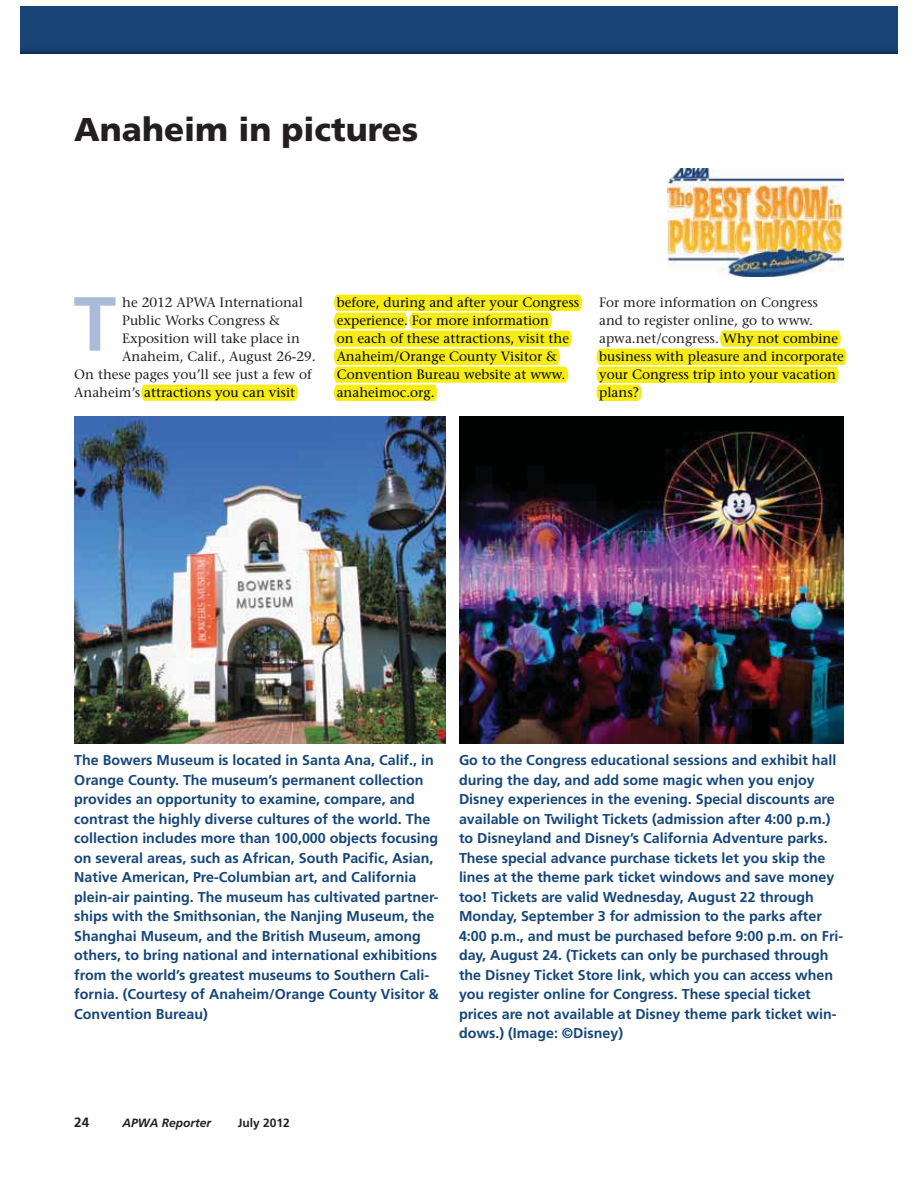
<style>
.page{position:relative;width:918px;height:1188px;background:#fff}
.page>*{position:absolute;margin:0;border:0;box-sizing:border-box;transform-origin:0 0}
.t1{font:900 33px "Frutiger LT";color:#231f20}
.t2{font:700 14.25px/19.5px "Frutiger LT";color:#15467a}
.t3{font:13.5px/18px "Stone Serif";color:#000300}
.t4{font:13.5px/18px "Stone Serif";color:#231f20}
.t5{font:700 13.5px "Frutiger LT";color:#231f20}
.t6{font:italic 700 12px "Frutiger LT";color:#231f20}
.t7{font:700 12px "Frutiger LT";color:#231f20}
.s1{color:#231f20}
.s2{color:#000300}
</style>
<div class="page">
<img style="left:20px;top:7px;width:878px;height:47px">
<img style="left:667px;top:168px;width:177px;height:108px">
<img style="left:459px;top:416px;width:385px;height:328px">
<img style="left:74px;top:416px;width:372px;height:328px">
<svg style="left:74px;top:297px;width:42px;height:54px"></svg>
<svg style="left:141px;top:385px;width:157px;height:16px;background:#f6eb1c"></svg>
<svg style="left:596px;top:331px;width:251px;height:70px"></svg>
<div style="left:600px;top:387px;width:38px;height:14px;background:#f6eb13"></div>
<svg style="left:334px;top:295px;width:249px;height:106px"></svg>
<div style="left:337px;top:387px;width:98px;height:14px;background:#f6eb13"></div>
<h1 class="t1" style="left:74px;top:118px;width:346px">Anaheim in pictures</h1>
<p class="t4" style="left:122px;top:295px;width:182px">he 2012 APWA International</p>
<p class="t4" style="left:122px;top:313px;width:159px">Public Works Congress &amp;</p>
<p class="t4" style="left:122px;top:331px;width:179px">Exposition will take place in</p>
<p class="t4" style="left:122px;top:349px;width:195px">Anaheim, Calif., August 26-29.</p>
<p class="t4" style="left:74px;top:367px;width:239px">On these pages you’ll see just a few of</p>
<p class="t3" style="left:74px;top:385px;width:222px"><span class="s1">Anaheim’s</span> attractions you can visit</p>
<p class="t3" style="left:337px;top:295px;width:244px">before, during and after your Congress experience. For more information</p>
<p class="t3" style="left:337px;top:331px;width:234px">on each of these attractions, visit the<br>Anaheim/Orange County Visitor &amp;<br>Convention Bureau website at www. anaheimoc.org.</p>
<p class="t4" style="left:599px;top:295px;width:240px">For more information on Congress and to register online, go to www. apwa.net/congress. <span class="s2">Why not combine</span></p>
<p class="t3" style="left:599px;top:349px;width:246px">business with pleasure and incorporate your Congress trip into your vacation plans?</p>
<p class="t2" style="left:74px;top:751px;width:366px">The Bowers Museum is located in Santa Ana, Calif., in Orange County. The museum’s permanent collection provides an opportunity to examine, compare, and contrast the highly diverse cultures of the world. The collection includes more than 100,000 objects focusing on several areas, such as African, South Pacific, Asian, Native American, Pre-Columbian art, and California plein-air painting. The museum has cultivated partner&shy;ships with the Smithsonian, the Nanjing Museum, the Shanghai Museum, and the British Museum, among others, to bring national and international exhibitions from the world’s greatest museums to Southern Cali&shy;fornia. (Courtesy of Anaheim/Orange County Visitor &amp; Convention Bureau)</p>
<p class="t2" style="left:459px;top:751px;width:386px">Go to the Congress educational sessions and exhibit hall during the day, and add some magic when you enjoy Disney experiences in the evening. Special discounts are available on Twilight Tickets (admission after 4:00 p.m.) to Disneyland and Disney’s California Adventure parks.<br>These special advance purchase tickets let you skip the lines at the theme park ticket windows and save money too! Tickets are valid Wednesday, August 22 through Monday, September 3 for admission to the parks after 4:00 p.m., and must be purchased before 9:00 p.m. on Fri&shy;day, August 24. (Tickets can only be purchased through the Disney Ticket Store link, which you can access when you register online for Congress. These special ticket prices are not available at Disney theme park ticket win&shy;dows.) (Image: ©Disney)</p>
<p class="t5" style="left:74px;top:1116px;width:17px">24</p>
<p class="t6" style="left:123px;top:1118px;width:90px">APWA Reporter</p>
<p class="t7" style="left:238px;top:1117px;width:54px">July 2012</p>
</div>
